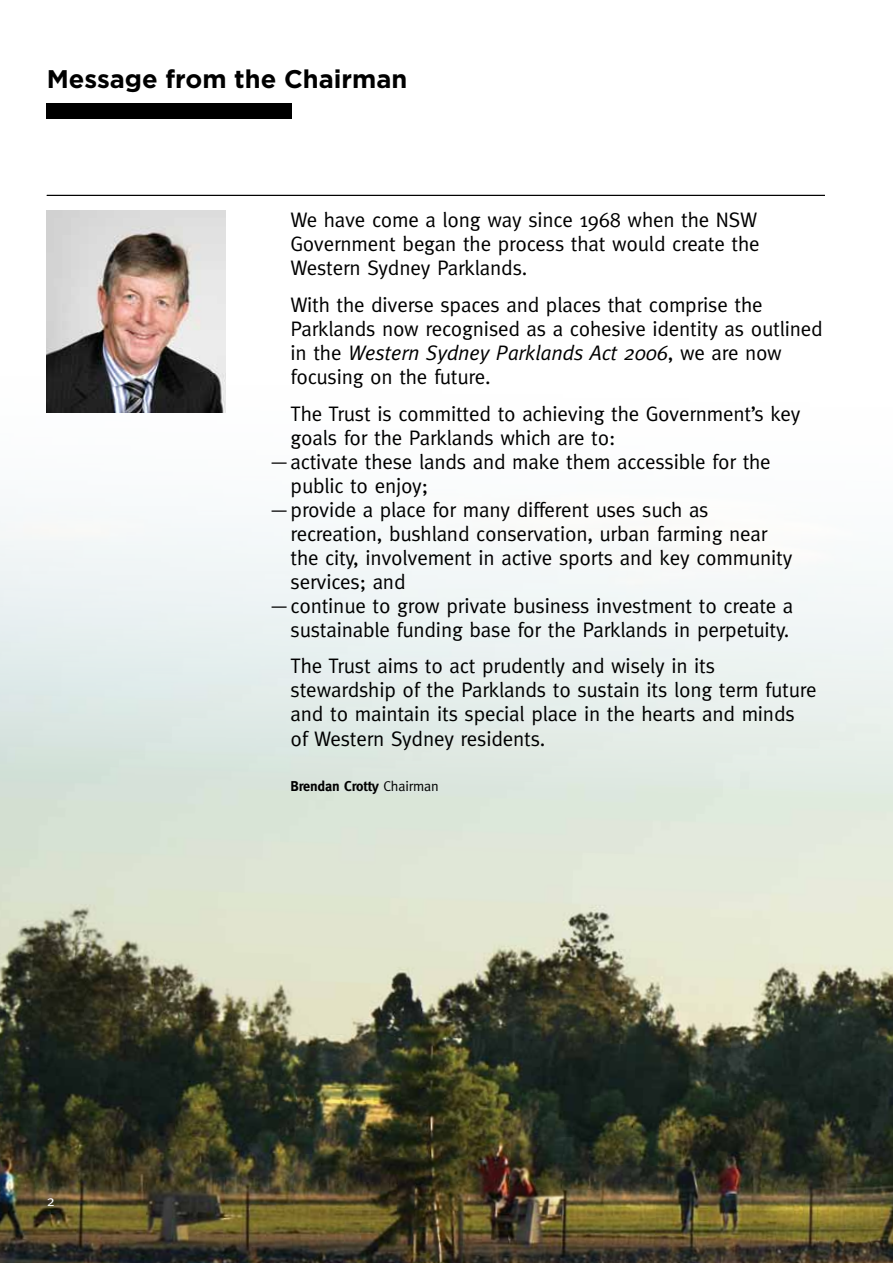
<style>
.page{position:relative;width:893px;height:1263px;background:#fff}
.page>*{position:absolute;margin:0;border:0;box-sizing:border-box;transform-origin:0 0}
.t1{font:700 25.5px "Gotham HTF";color:#000}
.t2{font:21px/24px "Meta";letter-spacing:-.01em;color:#000}
.t3{font:15px "Meta";color:#fff}
.t4{font:700 14.25px "Meta";letter-spacing:-.01em;color:#000}
.s1{font-style:italic}
.s2{font-weight:400}
</style>
<div class="page">
<img style="left:0;top:349px;width:893px;height:914px">
<div style="left:47px;top:103px;width:245px;height:16px;background:#000"></div>
<hr style="left:47px;top:195px;width:778px;height:1px;background:#000">
<img style="left:47px;top:210px;width:178px;height:202px">
<p class="t1" style="left:47px;top:64px;width:362px">Message from the Chairman</p>
<p class="t3" style="left:47px;top:1192px;width:10px">2</p>
<p class="t2" style="left:291px;top:208px;width:471px;text-align:justify">We have come a long way since 1968 when the NSW Government began the process that would create the Western Sydney Parklands.</p>
<p class="t2" style="left:291px;top:292px;width:534px">With the diverse spaces and places that comprise the Parklands now recognised as a cohesive identity as outlined in the <span class="s1">Western Sydney Parklands Act 2006</span>, we are now focusing on the future.</p>
<p class="t2" style="left:291px;top:401px;width:512px">The Trust is committed to achieving the Government’s key</p>
<p class="t2" style="left:291px;top:425px;width:326px">goals for the Parklands which are to:</p>
<p class="t2" style="left:269px;top:449px;width:503px">—activate these lands and make them accessible for the</p>
<p class="t2" style="left:291px;top:473px;width:139px">public to enjoy;</p>
<p class="t2" style="left:269px;top:497px;width:441px">—provide a place for many different uses such as</p>
<p class="t2" style="left:291px;top:521px;width:478px">recreation, bushland conservation, urban farming near</p>
<p class="t2" style="left:291px;top:545px;width:503px">the city, involvement in active sports and key community</p>
<p class="t2" style="left:291px;top:569px;width:117px">services; and</p>
<p class="t2" style="left:269px;top:593px;width:526px">—continue to grow private business investment to create a</p>
<p class="t2" style="left:291px;top:617px;width:500px">sustainable funding base for the Parklands in perpetuity.</p>
<p class="t2" style="left:291px;top:654px;width:527px">The Trust aims to act prudently and wisely in its stewardship of the Parklands to sustain its long term future and to maintain its special place in the hearts and minds of Western Sydney residents.</p>
<p class="t4" style="left:291px;top:777px;width:150px">Brendan Crotty <span class="s2">Chairman</span></p>
</div>
